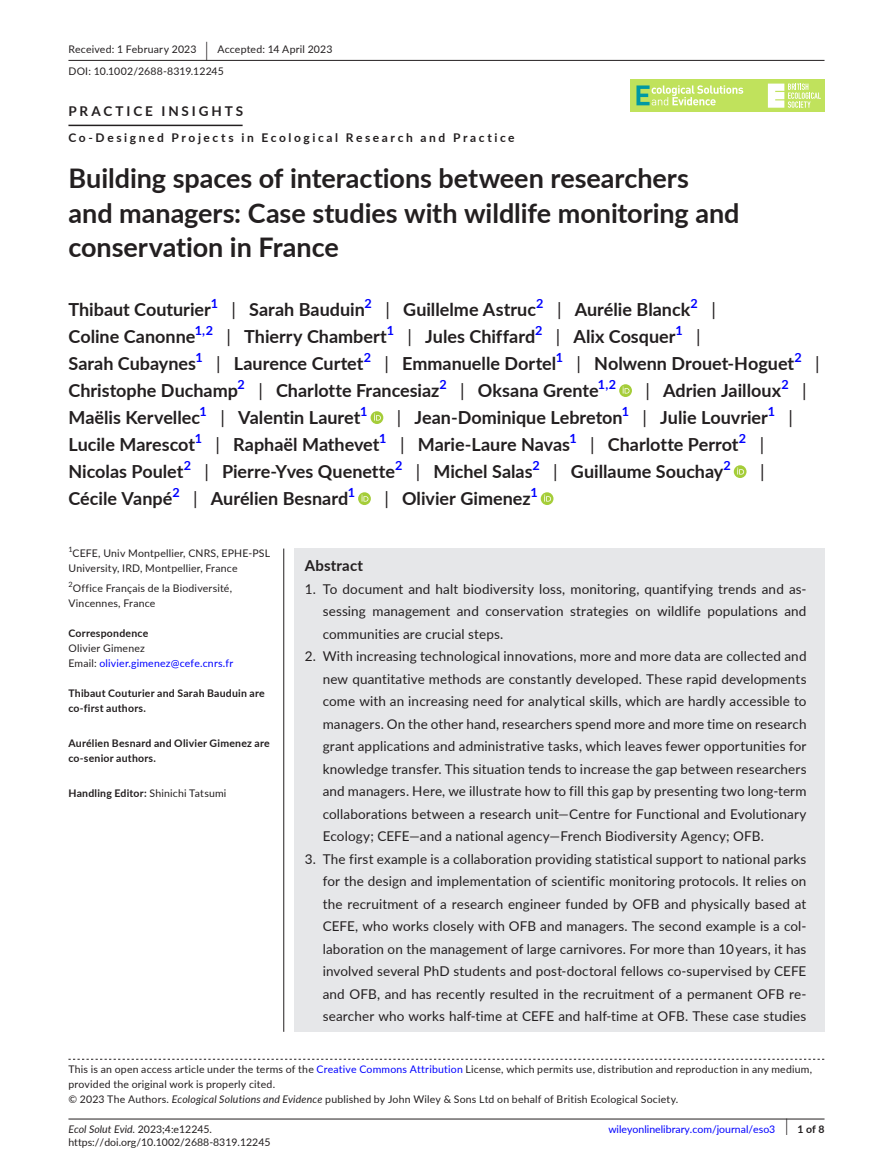
<style>
.page{position:relative;width:893px;height:1174px;background:#fff}
.page>*{position:absolute;margin:0;border:0;box-sizing:border-box;transform-origin:0 0}
.t1{font:700 27px/34.5px "Lato";letter-spacing:-.005em;color:#231f20}
.t2{font:700 18px/27px "Lato";color:#231f20}
.t3{font:18px "Lato";color:#231f20}
.t4{font:700 15px "Lato";letter-spacing:.015em;color:#231f20}
.t5{font:13.5px/22.5px "Lato";letter-spacing:.01em;color:#231f20;text-align:justify}
.t6{font:700 13.5px "Lato";letter-spacing:.215em;color:#231f20}
.t7{font:700 12.6px "Lato";color:#00f}
.t8{font:700 12px "Lato";letter-spacing:.215em;color:#231f20}
.t9{font:10.5px/15px "Lato";letter-spacing:.02em;color:#231f20}
.t10{font:700 10.5px/15px "Lato";letter-spacing:.02em;color:#231f20}
.t11{font:10.5px/15px "Lato";letter-spacing:.015em;color:#00f}
.t12{font:10.5px "Lato";color:#231f20}
.t13{font:italic 10.5px "Lato";color:#231f20}
.s1{font-size:19.65px}
.s2{font-weight:400}
.s3{color:#231f20}
.s4{color:#00f}
.s5{font-style:italic}
.s6{font-style:normal}
.s7{font-weight:400;font-size:17.4px}
</style>
<div class="page">
<hr style="left:68px;top:1118px;width:756px;height:1px;background:#231f20">
<div style="left:630px;top:79px;width:194px;height:33px;background:#c0e25c"></div>
<svg style="left:768px;top:84px;width:53px;height:24px"></svg>
<svg style="left:636px;top:85px;width:107px;height:20px"></svg>
<hr style="left:68px;top:60px;width:756px;height:1px;background:#231f20">
<hr style="left:68px;top:125px;width:175px;height:1px;background:#231f20">
<svg style="left:619px;top:384px;width:13px;height:13px"></svg>
<svg style="left:623px;top:386px;width:6px;height:7px"></svg>
<svg style="left:371px;top:411px;width:12px;height:13px"></svg>
<svg style="left:374px;top:413px;width:7px;height:7px"></svg>
<svg style="left:734px;top:465px;width:12px;height:13px"></svg>
<svg style="left:737px;top:467px;width:7px;height:7px"></svg>
<svg style="left:358px;top:492px;width:13px;height:13px"></svg>
<svg style="left:362px;top:494px;width:6px;height:7px"></svg>
<svg style="left:541px;top:492px;width:12px;height:13px"></svg>
<svg style="left:544px;top:494px;width:7px;height:7px"></svg>
<svg style="left:68px;top:1058px;width:756px;height:1px"></svg>
<div style="left:294px;top:548px;width:530px;height:483px;background:#e6e7e9"></div>
<hr style="left:283px;top:548px;width:1px;height:483px;background:#231f20">
<p class="t9" style="left:68px;top:38px;width:265px;line-height:21.8px">Received: 1 February 2023 <span class="s1">|</span> Accepted: 14 April 2023<br>DOI: 10.1002/2688-8319.12245</p>
<p class="t6" style="left:68px;top:101px;width:176px">PRACTICE INSIGHTS</p>
<p class="t8" style="left:68px;top:129px;width:448px">Co-Designed Projects in Ecological Research and Practice</p>
<h1 class="t1" style="left:68px;top:160px;width:673px">Building spaces of interactions between researchers and managers: Case studies with wildlife monitoring and conservation in France</h1>
<h2 class="t2" style="left:68px;top:295px;width:144px">Thibaut Couturier</h2>
<p class="t7" style="left:211px;top:294px;width:9px">1</p>
<h2 class="t2" style="left:232px;top:295px;width:135px"><span class="s2">|</span> Sarah Bauduin</h2>
<p class="t7" style="left:365px;top:294px;width:9px">2</p>
<h2 class="t2" style="left:385px;top:295px;width:152px"><span class="s2">|</span> Guillelme Astruc</h2>
<p class="t7" style="left:536px;top:294px;width:9px">2</p>
<h2 class="t2" style="left:557px;top:295px;width:135px"><span class="s2">|</span> Aurélie Blanck</h2>
<p class="t7" style="left:691px;top:294px;width:9px">2</p>
<h2 class="t3" style="left:711px;top:296px;width:6px">|</h2>
<h2 class="t2" style="left:68px;top:322px;width:129px">Coline Canonne</h2>
<p class="t7" style="left:195px;top:321px;width:20px">1,2</p>
<h2 class="t2" style="left:227px;top:322px;width:162px"><span class="s2">|</span> Thierry Chambert</h2>
<p class="t7" style="left:387px;top:321px;width:9px">1</p>
<h2 class="t2" style="left:408px;top:322px;width:129px"><span class="s2">|</span> Jules Chiffard</h2>
<p class="t7" style="left:535px;top:321px;width:9px">2</p>
<h2 class="t2" style="left:556px;top:322px;width:121px"><span class="s2">|</span> Alix Cosquer</h2>
<p class="t7" style="left:675px;top:321px;width:9px">1</p>
<h2 class="t3" style="left:696px;top:323px;width:6px">|</h2>
<h2 class="t2" style="left:68px;top:349px;width:129px">Sarah Cubaynes</h2>
<p class="t7" style="left:195px;top:348px;width:9px">1</p>
<h2 class="t2" style="left:216px;top:349px;width:149px"><span class="s2">|</span> Laurence Curtet</h2>
<p class="t7" style="left:364px;top:348px;width:9px">2</p>
<h2 class="t2" style="left:385px;top:349px;width:173px"><span class="s2">|</span> Emmanuelle Dortel</h2>
<p class="t7" style="left:556px;top:348px;width:9px">1</p>
<h2 class="t2" style="left:577px;top:349px;width:219px"><span class="s2">|</span> Nolwenn Drouet-Hoguet</h2>
<p class="t7" style="left:794px;top:348px;width:9px">2</p>
<h2 class="t3" style="left:815px;top:350px;width:6px">|</h2>
<h2 class="t2" style="left:68px;top:376px;width:171px">Christophe Duchamp</h2>
<p class="t7" style="left:238px;top:375px;width:9px">2</p>
<h2 class="t2" style="left:258px;top:376px;width:182px"><span class="s2">|</span> Charlotte Francesiaz</h2>
<p class="t7" style="left:439px;top:375px;width:9px">2</p>
<h2 class="t2" style="left:460px;top:376px;width:140px"><span class="s2">|</span> Oksana Grente</h2>
<p class="t7" style="left:598px;top:375px;width:20px">1,2</p>
<h2 class="t2" style="left:645px;top:376px;width:137px"><span class="s2">|</span> Adrien Jailloux</h2>
<p class="t7" style="left:781px;top:375px;width:9px">2</p>
<h2 class="t3" style="left:802px;top:377px;width:6px">|</h2>
<h2 class="t2" style="left:68px;top:403px;width:301px">Maëlis Kervellec<sup>1</sup> <span class="s2">|</span> Valentin Lauret<sup>1</sup></h2>
<h2 class="t2" style="left:68px;top:403px;width:726px;text-indent:328px"><span class="s2">|</span> Jean-Dominique Lebreton<sup>1</sup> <span class="s2">|</span> Julie Louvrier<sup>1</sup> <span class="s2">|<br></span>Lucile Marescot<sup>1</sup> <span class="s2">|</span> Raphaël Mathevet<sup>1</sup> <span class="s2">|</span> Marie-Laure Navas<sup>1</sup> <span class="s2">|</span> Charlotte Perrot<sup>2</sup> <span class="s2">|<br></span>Nicolas Poulet<sup>2</sup> <span class="s2">|</span> Pierre-Yves Quenette<sup>2</sup> <span class="s2">|</span> Michel Salas<sup>2</sup> <span class="s2">|</span> Guillaume Souchay<sup>2</sup></h2>
<h2 class="t3" style="left:760px;top:458px;width:6px">|</h2>
<h2 class="t2" style="left:68px;top:484px;width:288px">Cécile Vanpé<sup>2</sup> <span class="s2">|</span> Aurélien Besnard<sup>1</sup></h2>
<h2 class="t2" style="left:384px;top:484px;width:155px"><span class="s2">|</span> Olivier Gimenez<sup>1</sup></h2>
<p class="t9" style="left:68px;top:545px;width:203px"><sup>1</sup>CEFE, Univ Montpellier, CNRS, EPHE-PSL<br>University, IRD, Montpellier, France</p>
<p class="t9" style="left:68px;top:580px;width:165px"><sup>2</sup>Office Français de la Biodiversité,<br>Vincennes, France</p>
<p class="t10" style="left:68px;top:625px;width:81px">Correspondence</p>
<p class="t11" style="left:68px;top:640px;width:166px"><span class="s3">Olivier Gimenez<br>Email:</span> olivier.gimenez@cefe.cnrs.fr</p>
<p class="t10" style="left:68px;top:685px;width:198px">Thibaut Couturier and Sarah Bauduin are co-first authors.</p>
<p class="t10" style="left:68px;top:735px;width:203px">Aurélien Besnard and Olivier Gimenez are co-senior authors.</p>
<p class="t10" style="left:68px;top:785px;width:160px">Handling Editor: <span class="s2">Shinichi Tatsumi</span></p>
<p class="t4" style="left:305px;top:554px;width:60px">Abstract</p>
<p class="t5" style="left:323px;top:577px;width:485px;text-indent:-18px">1. To document and halt biodiversity loss, monitoring, quantifying trends and as&shy;sessing management and conservation strategies on wildlife populations and communities are crucial steps.</p>
<p class="t5" style="left:323px;top:644px;width:485px;text-indent:-18px">2. With increasing technological innovations, more and more data are collected and new quantitative methods are constantly developed. These rapid developments come with an increasing need for analytical skills, which are hardly accessible to managers. On the other hand, researchers spend more and more time on research grant applications and administrative tasks, which leaves fewer opportunities for knowledge transfer. This situation tends to increase the gap between researchers and managers. Here, we illustrate how to fill this gap by presenting two long-term collaborations between a research unit—Centre for Functional and Evolutionary Ecology; CEFE—and a national agency—French Biodiversity Agency; OFB.</p>
<p class="t5" style="left:323px;top:847px;width:485px;text-indent:-18px">3. The first example is a collaboration providing statistical support to national parks for the design and implementation of scientific monitoring protocols. It relies on the recruitment of a research engineer funded by OFB and physically based at CEFE, who works closely with OFB and managers. The second example is a col&shy;laboration on the management of large carnivores. For more than 10 years, it has involved several PhD students and post-doctoral fellows co-supervised by CEFE and OFB, and has recently resulted in the recruitment of a permanent OFB re&shy;searcher who works half-time at CEFE and half-time at OFB. These case studies</p>
<p class="t9" style="left:68px;top:1061px;width:745px">This is an open access article under the terms of the <span class="s4">Creative Commons Attribution</span> License, which permits use, distribution and reproduction in any medium, provided the original work is properly cited.<br>© 2023 The Authors. <span class="s5">Ecological Solutions and Evidence</span> published by John Wiley &amp; Sons Ltd on behalf of British Ecological Society.</p>
<p class="t13" style="left:68px;top:1121px;width:145px">Ecol Solut Evid. <span class="s6">2023;4:e12245.</span></p>
<p class="t10" style="left:786px;top:1121px;width:40px"><span class="s7">|</span> 1 of 8</p>
<p class="t12" style="left:68px;top:1135px;width:204px">https://doi.org/10.1002/2688-8319.12245</p>
<p class="t11" style="left:608px;top:1121px;width:168px">wileyonlinelibrary.com/journal/eso3</p>
</div>
